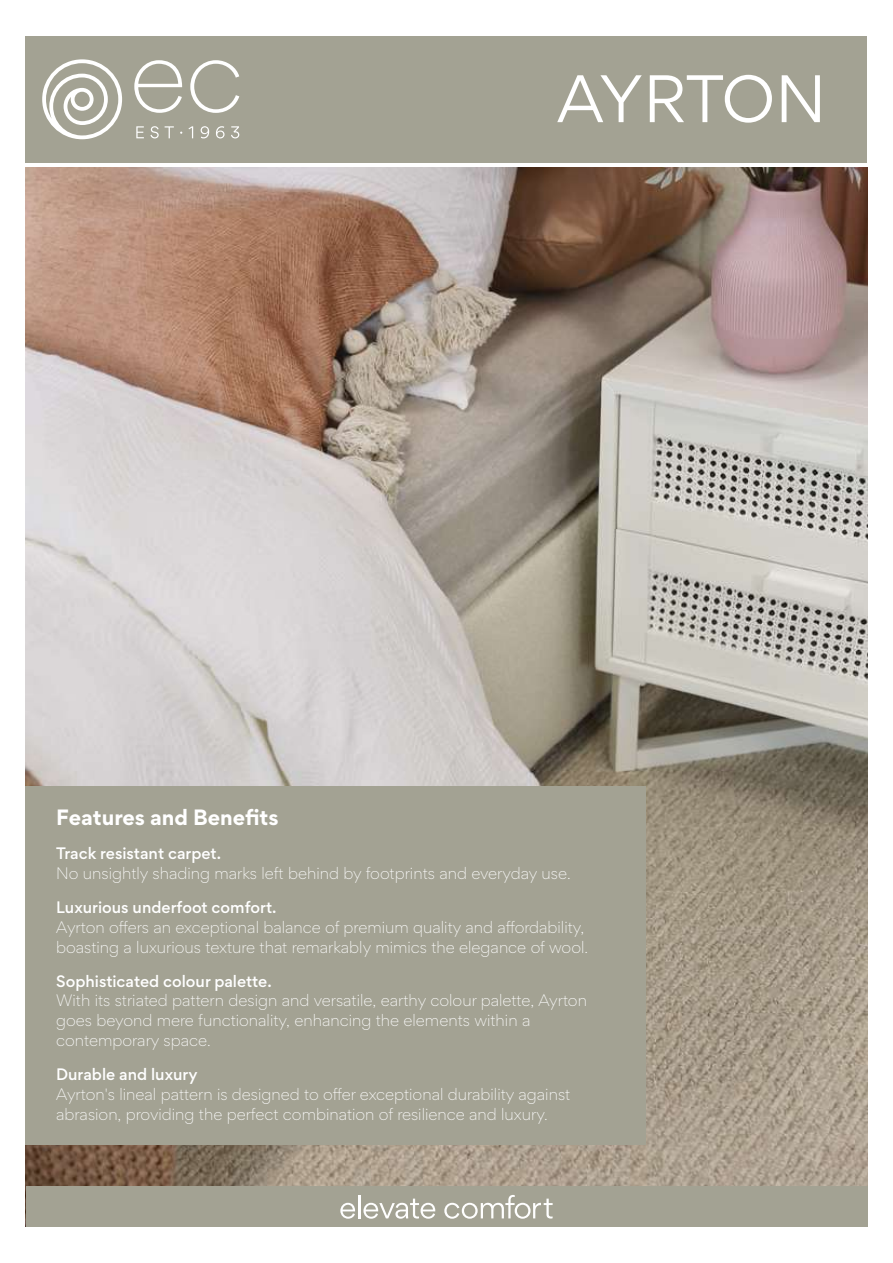
<style>
.page{position:relative;width:893px;height:1263px;background:#fff}
.page>*{position:absolute;margin:0;border:0;box-sizing:border-box;transform-origin:0 0}
.t1{font:59.85px "Gordita";letter-spacing:-.015em;color:#fff}
.t2{font:700 19.8px "Gordita";color:#fff}
.t3{font:300 14.85px/19.8px "Gordita";color:#fff}
.t4{font:500 14.85px "Gordita";color:#fff}
</style>
<div class="page">
<img style="left:26px;top:168px;width:841px;height:1019px">
<div style="left:26px;top:786px;width:620px;height:359px;background:#a3a293"></div>
<div style="left:26px;top:36px;width:841px;height:126px;background:#a3a293"></div>
<svg style="left:42px;top:59px;width:80px;height:80px"></svg>
<svg style="left:134px;top:60px;width:48px;height:53px"></svg>
<svg style="left:190px;top:60px;width:49px;height:53px"></svg>
<svg style="left:136px;top:126px;width:8px;height:12px"></svg>
<svg style="left:150px;top:126px;width:9px;height:12px"></svg>
<svg style="left:165px;top:126px;width:9px;height:12px"></svg>
<svg style="left:188px;top:126px;width:5px;height:12px"></svg>
<svg style="left:201px;top:126px;width:8px;height:12px"></svg>
<svg style="left:216px;top:126px;width:9px;height:12px"></svg>
<svg style="left:231px;top:126px;width:8px;height:12px"></svg>
<div style="left:26px;top:1187px;width:841px;height:40px;background:#a3a293"></div>
<svg style="left:340px;top:1203px;width:15px;height:16px"></svg>
<hr style="left:358px;top:1195px;width:2px;height:23px;background:#fff">
<svg style="left:363px;top:1198px;width:72px;height:21px"></svg>
<svg style="left:444px;top:1195px;width:109px;height:24px"></svg>
<h1 class="t1" style="left:557px;top:55px;width:271px">AYRTON</h1>
<h2 class="t2" style="left:56px;top:802px;width:224px">Features and Benefits</h2>
<p class="t4" style="left:56px;top:842px;width:166px">Track resistant carpet.</p>
<p class="t3" style="left:56px;top:863px;width:516px">No unsightly shading marks left behind by footprints and everyday use.</p>
<p class="t4" style="left:56px;top:896px;width:222px">Luxurious underfoot comfort.</p>
<p class="t3" style="left:56px;top:917px;width:533px">Ayrton offers an exceptional balance of premium quality and affordability, boasting a luxurious texture that remarkably mimics the elegance of wool.</p>
<p class="t4" style="left:56px;top:970px;width:217px">Sophisticated colour palette.</p>
<p class="t3" style="left:56px;top:990px;width:532px">With its striated pattern design and versatile, earthy colour palette, Ayrton goes beyond mere functionality, enhancing the elements within a contemporary space.</p>
<p class="t4" style="left:56px;top:1063px;width:143px">Durable and luxury</p>
<p class="t3" style="left:56px;top:1083px;width:515px">Ayrton's lineal pattern is designed to offer exceptional durability against abrasion, providing the perfect combination of resilience and luxury.</p>
</div>
